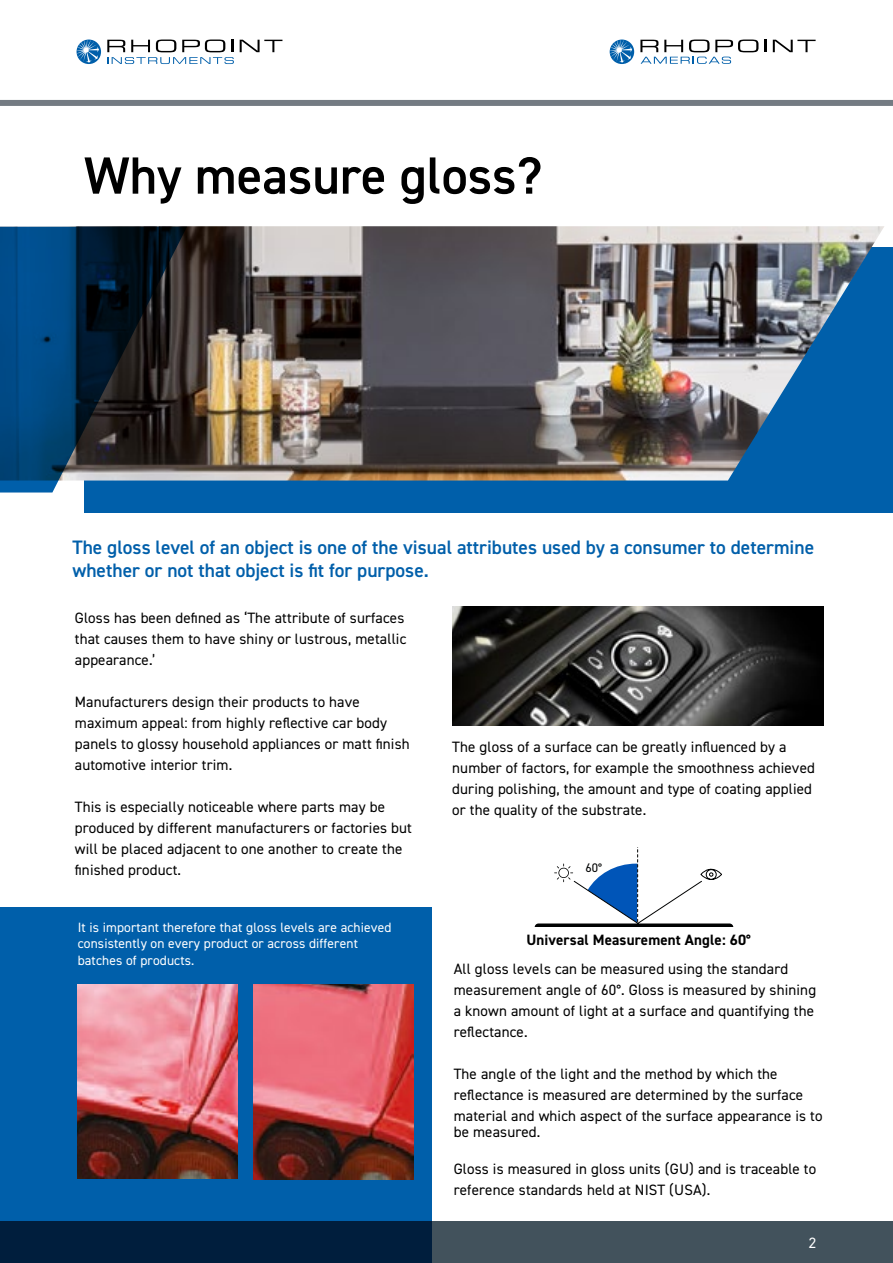
<style>
.page{position:relative;width:893px;height:1263px;background:#fff}
.page>*{position:absolute;margin:0;border:0;box-sizing:border-box;transform-origin:0 0}
.t1{font:600 52.5px "DIN2014";color:#000}
.t2{font:600 19.5px/23.4px "DIN2014";color:#005faa}
.t3{font:15px/21px "DIN2014";letter-spacing:.01em;color:#000}
.t4{font:700 15px "DIN2014";letter-spacing:.01em;color:#000}
.t5{font:15px "DIN2014";color:#fff}
.t6{font:13.5px/16.5px "DIN2014";letter-spacing:.01em;color:#fff}
.t7{font:12.45px "DIN2014";color:#010202}
</style>
<div class="page">
<div style="left:0;top:100px;width:893px;height:6px;background:#747b83"></div>
<svg style="left:240px;top:40px;width:42px;height:12px"></svg>
<svg style="left:107px;top:40px;width:127px;height:24px"></svg>
<svg style="left:77px;top:40px;width:24px;height:24px"></svg>
<svg style="left:77px;top:40px;width:22px;height:23px"></svg>
<svg style="left:764px;top:40px;width:2px;height:12px"></svg>
<svg style="left:773px;top:40px;width:43px;height:12px"></svg>
<svg style="left:610px;top:40px;width:24px;height:24px"></svg>
<svg style="left:610px;top:40px;width:22px;height:23px"></svg>
<svg style="left:640px;top:40px;width:118px;height:24px"></svg>
<div style="left:0;top:1221px;width:893px;height:42px;background:#42525c"></div>
<svg style="left:0;top:907px;width:432px;height:356px;background:#015193"></svg>
<div style="left:84px;top:247px;width:809px;height:266px;background:#005faa"></div>
<img style="left:0;top:226px;width:884px;height:254px">
<svg style="left:0;top:227px;width:187px;height:265px;background:#133551"></svg>
<img style="left:78px;top:984px;width:159px;height:195px">
<img style="left:254px;top:984px;width:159px;height:196px">
<img style="left:453px;top:606px;width:371px;height:119px">
<svg style="left:535px;top:849px;width:198px;height:78px"></svg>
<h1 class="t1" style="left:84px;top:151px;width:459px">Why measure gloss?</h1>
<h2 class="t2" style="left:72px;top:536px;width:743px">The gloss level of an object is one of the visual attributes used by a consumer to determine whether or not that object is fit for purpose.</h2>
<p class="t3" style="left:75px;top:607px;width:333px">Gloss has been defined as ‘The attribute of surfaces that causes them to have shiny or lustrous, metallic appearance.’</p>
<p class="t3" style="left:75px;top:691px;width:336px">Manufacturers design their products to have maximum appeal: from highly reflective car body panels to glossy household appliances or matt finish automotive interior trim.</p>
<p class="t3" style="left:75px;top:796px;width:339px">This is especially noticeable where parts may be produced by different manufacturers or factories but will be placed adjacent to one another to create the finished product.</p>
<p class="t6" style="left:78px;top:919px;width:315px">It is important therefore that gloss levels are achieved consistently on every product or across different batches of products.</p>
<p class="t3" style="left:452px;top:737px;width:364px">The gloss of a surface can be greatly influenced by a number of factors, for example the smoothness achieved during polishing, the amount and type of coating applied or the quality of the substrate.</p>
<p class="t7" style="left:585px;top:861px;width:18px">60°</p>
<p class="t4" style="left:526px;top:933px;width:226px">Universal Measurement Angle: 60°</p>
<p class="t3" style="left:454px;top:959px;width:364px">All gloss levels can be measured using the standard measurement angle of 60°. Gloss is measured by shining a known amount of light at a surface and quantifying the reflectance.</p>
<p class="t3" style="left:454px;top:1064px;width:370px">The angle of the light and the method by which the reflectance is measured are determined by the surface material and which aspect of the surface appearance is to</p>
<p class="t3" style="left:454px;top:1122px;width:88px">be measured.</p>
<p class="t3" style="left:454px;top:1159px;width:364px">Gloss is measured in gloss units (GU) and is traceable to reference standards held at NIST (USA).</p>
<p class="t5" style="left:809px;top:1236px;width:9px">2</p>
</div>
